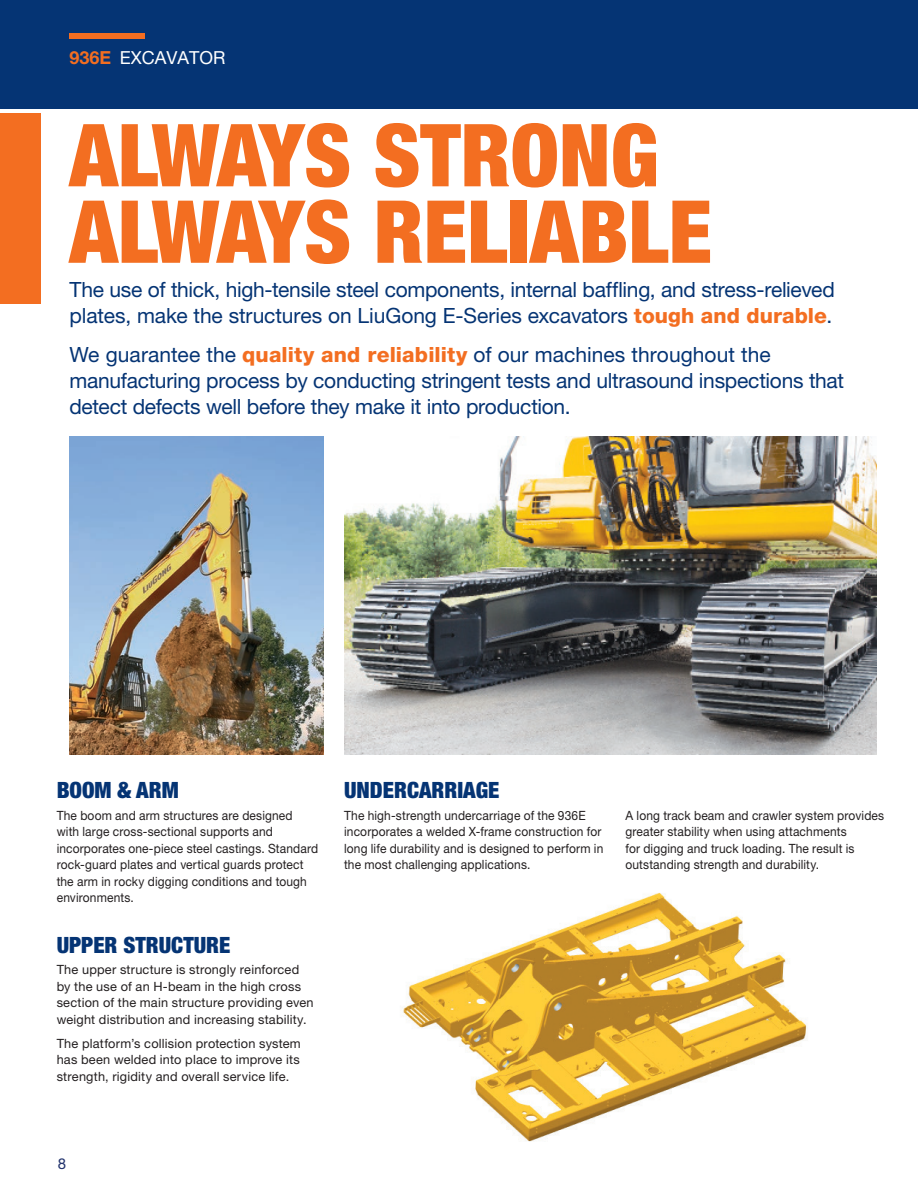
<style>
.page{position:relative;width:918px;height:1188px;background:#fff}
.page>*{position:absolute;margin:0;border:0;box-sizing:border-box;transform-origin:0 0}
.t1{font:900 condensed 87px/76.5px "Helvetica Neue LT Pro";color:#f36e21}
.t2{font:900 condensed 22.5px "Helvetica Neue LT Pro";color:#053474}
.t3{font:21px/26.2px "Helvetica Neue LT Pro";letter-spacing:-.01em;color:#053474}
.t4{font:18px "Helvetica Neue LT Pro";color:#fff}
.t5{font:15px "Helvetica Neue LT Pro";color:#22336d}
.t6{font:12.75px/16.5px "Helvetica Neue LT Pro";letter-spacing:.01em;color:#231f20;scale:.94 1}
.t7{font:12.75px/16.5px "Helvetica Neue LT Pro";letter-spacing:.01em;color:#231f20}
.s1{font-weight:700;color:#f36e21}
.s2{font-weight:800;color:#f36e21}
</style>
<div class="page">
<img style="left:69px;top:437px;width:255px;height:317px">
<img style="left:344px;top:437px;width:533px;height:318px">
<img style="left:402px;top:892px;width:405px;height:250px">
<div style="left:0;top:0;width:918px;height:109px;background:#053474"></div>
<div style="left:0;top:113px;width:40px;height:190px;background:#f36e21"></div>
<div style="left:69px;top:34px;width:76px;height:5px;background:#f36e21"></div>
<h3 class="t4" style="left:69px;top:47px;width:157px"><span class="s1">936E</span> EXCAVATOR</h3>
<h1 class="t1" style="left:69px;top:117px;width:644px">ALWAYS STRONG<br>ALWAYS RELIABLE</h1>
<h3 class="t3" style="left:69px;top:276px;width:767px">The use of thick, high-tensile steel components, internal baffling, and stress-relieved plates, make the structures on LiuGong E-Series excavators <span class="s2">tough and durable</span>.</h3>
<h3 class="t3" style="left:69px;top:341px;width:776px">We guarantee the <span class="s2">quality and reliability</span> of our machines throughout the manufacturing process by conducting stringent tests and ultrasound inspections that detect defects well before they make it into production.</h3>
<h2 class="t2" style="left:57px;top:777px;width:124px">BOOM &amp; ARM</h2>
<p class="t6" style="left:57px;top:807px;width:280px">The boom and arm structures are designed with large cross-sectional supports and incorporates one-piece steel castings. Standard rock-guard plates and vertical guards protect the arm in rocky digging conditions and tough environments.</p>
<h2 class="t2" style="left:57px;top:931px;width:175px">UPPER STRUCTURE</h2>
<p class="t7" style="left:57px;top:961px;width:258px">The upper structure is strongly reinforced by the use of an H-beam in the high cross section of the main structure providing even weight distribution and increasing stability.</p>
<p class="t7" style="left:57px;top:1035px;width:246px;text-align:justify">The platform’s collision protection system has been welded into place to improve its strength, rigidity and overall service life.</p>
<h2 class="t2" style="left:344px;top:777px;width:157px">UNDERCARRIAGE</h2>
<p class="t6" style="left:344px;top:807px;width:277px">The high-strength undercarriage of the 936E incorporates a welded X-frame construction for long life durability and is designed to perform in the most challenging applications.</p>
<p class="t6" style="left:625px;top:807px;width:277px">A long track beam and crawler system provides greater stability when using attachments<br>for digging and truck loading. The result is outstanding strength and durability.</p>
<p class="t5" style="left:58px;top:1154px;width:10px">8</p>
</div>
